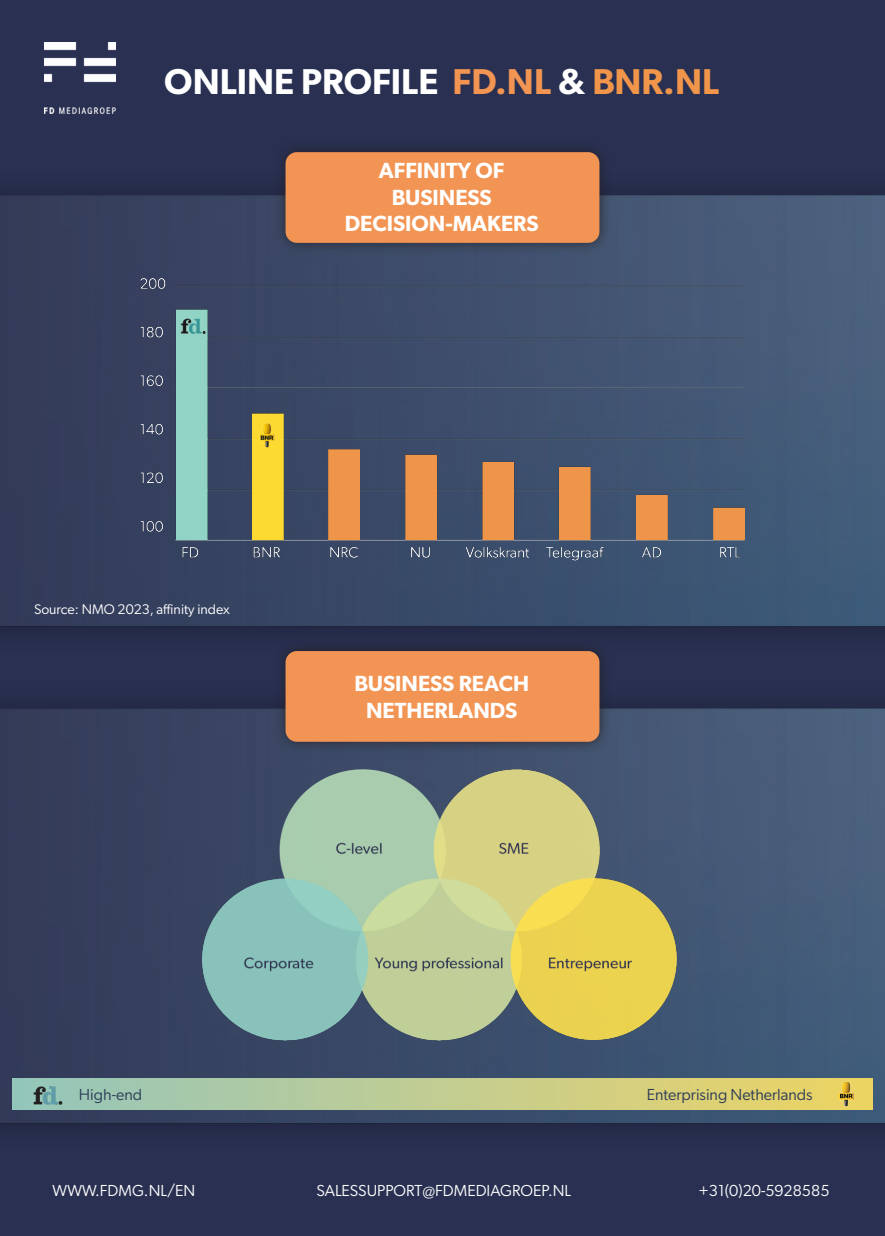
<style>
.page{position:relative;width:885px;height:1236px;background:#fff}
.page>*{position:absolute;margin:0;border:0;box-sizing:border-box;transform-origin:0 0}
.t1{font:600 36px "Gibson";color:#fff}
.t2{font:600 22px "Gibson";color:#fff}
.t3{font:16px "Gibson";color:#fff}
.t4{font:16px "Gibson";color:#2d3d57}
.t5{font:14px "Gibson";color:#fff}
.s1{color:#f29452}
.s2{color:#f0954a}
</style>
<div class="page">
<div style="left:0;top:0;width:884px;height:1236px;background:#293051"></div>
<img style="left:0;top:192px;width:884px;height:438px">
<div style="left:273px;top:140px;width:338px;height:115px;background:#231f20;opacity:.75"></div>
<div style="left:285px;top:152px;width:314px;height:91px;background:#f29453;border-radius:11px"></div>
<img style="left:0;top:705px;width:884px;height:422px">
<div style="left:273px;top:639px;width:338px;height:115px;background:#231f20;opacity:.75"></div>
<div style="left:285px;top:651px;width:314px;height:91px;background:#f29453;border-radius:11px"></div>
<img style="left:141px;top:278px;width:603px;height:283px">
<img style="left:203px;top:769px;width:473px;height:271px">
<div style="left:12px;top:1079px;width:860px;height:31px;background:linear-gradient(to right,#94c6bd,#eed464)"></div>
<img style="left:836px;top:1080px;width:19px;height:28px">
<svg style="left:839px;top:1094px;width:13px;height:4px"></svg>
<img style="left:24px;top:1079px;width:44px;height:25px">
<img style="left:44px;top:42px;width:72px;height:72px">
<p class="t1" style="left:164px;top:60px;width:556px">ONLINE PROFILE <span class="s1">FD.NL</span> &amp; <span class="s2">BNR.NL</span></p>
<p class="t2" style="left:379px;top:158px;width:127px">AFFINITY OF</p>
<p class="t2" style="left:391px;top:184px;width:101px">BUSINESS</p>
<p class="t2" style="left:345px;top:210px;width:195px">DECISION-MAKERS</p>
<p class="t5" style="left:34px;top:600px;width:197px">Source: NMO 2023, affinity index</p>
<p class="t2" style="left:354px;top:671px;width:176px">BUSINESS REACH</p>
<p class="t2" style="left:366px;top:697px;width:153px">NETHERLANDS</p>
<p class="t4" style="left:79px;top:1085px;width:65px">High-end</p>
<p class="t4" style="left:646px;top:1085px;width:167px">Enterprising Netherlands</p>
<p class="t3" style="left:53px;top:1180px;width:144px">WWW.FDMG.NL/EN</p>
<p class="t3" style="left:316px;top:1180px;width:256px">SALESSUPPORT@FDMEDIAGROEP.NL</p>
<p class="t3" style="left:698px;top:1180px;width:132px">+31(0)20-5928585</p>
</div>
